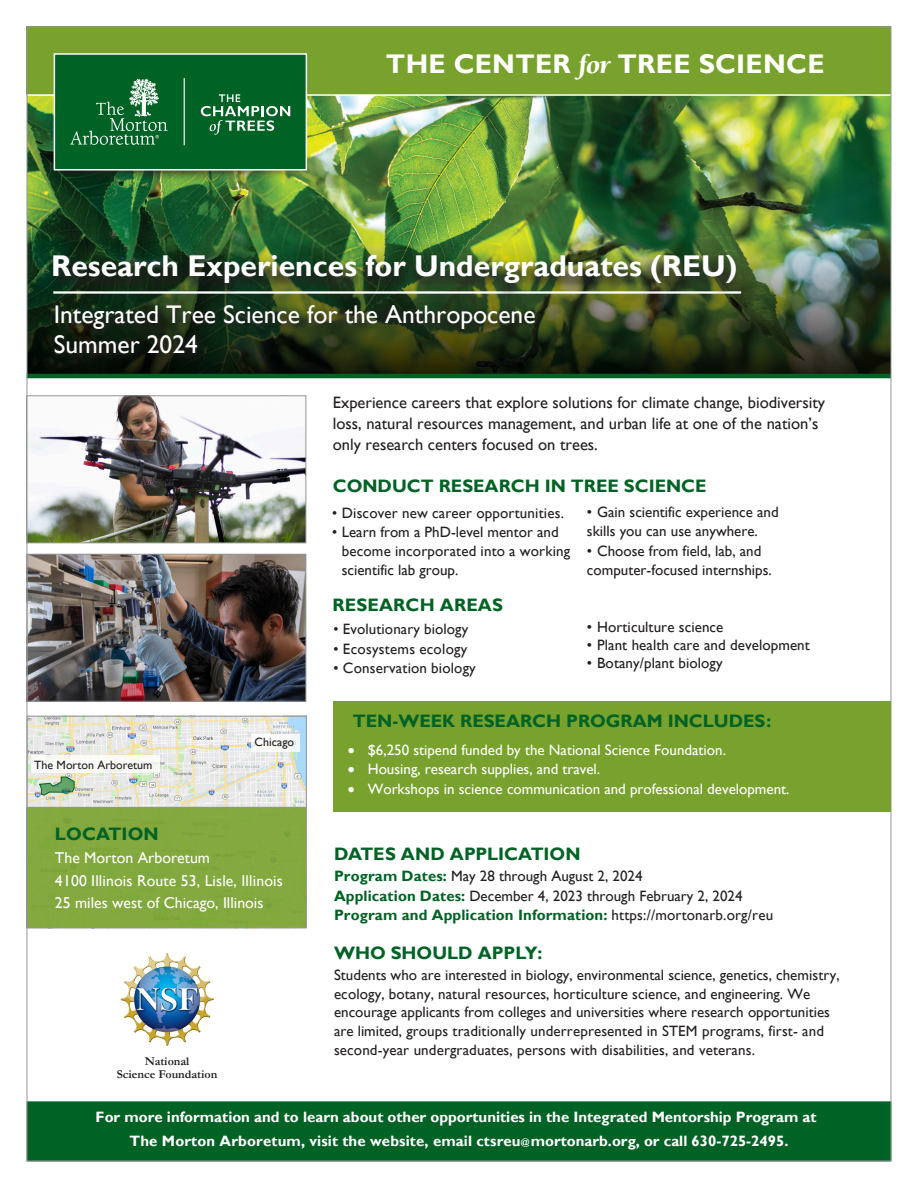
<style>
.page{position:relative;width:918px;height:1188px;background:#fff}
.page>*{position:absolute;margin:0;border:0;box-sizing:border-box;transform-origin:0 0}
.t1{font:700 30px "Gill Sans";color:#fff}
.t2{font:700 27px "Gill Sans";letter-spacing:.015em;color:#fff}
.t3{font:25.5px/29.4px "Gill Sans";color:#fff}
.t4{font:700 18px "Gill Sans";color:#006224}
.t5{font:16.5px/21px "Gill Sans";color:#231f20}
.t6{font:15.75px/22.5px "Gill Sans";color:#fff}
.t7{font:15px/19.5px "Gill Sans";color:#231f20}
.t8{font:700 15px "Gill Sans";color:#fff}
.t9{font:15px "Gill Sans";color:#fff}
.t10{font:15px "Gill Sans";letter-spacing:.005em;color:#221e1f}
.t11{font:12px "Gill Sans";color:#231f20}
.t12{font:700 12px/13.5px "Garamond";color:#231f20;text-align:center}
.s1{font-family:"Berkeley";font-weight:900;font-style:italic}
.s2{font-style:inherit}
.s3{color:#221e1f}
.s4{font-weight:700;color:#006224}
.s5{font-size:9px}
</style>
<div class="page">
<img style="left:29px;top:718px;width:276px;height:89px">
<div style="left:27px;top:807px;width:279px;height:121px;background:#83a93f"></div>
<svg style="left:39px;top:776px;width:36px;height:20px"></svg>
<div style="left:31px;top:755px;width:128px;height:18px;background:#fff"></div>
<svg style="left:251px;top:734px;width:48px;height:18px"></svg>
<div style="left:27px;top:716px;width:280px;height:212px;border:1px solid #939598"></div>
<img style="left:29px;top:397px;width:275px;height:144px">
<div style="left:26px;top:395px;width:280px;height:148px;border:1px solid #939598"></div>
<img style="left:29px;top:556px;width:275px;height:144px">
<div style="left:27px;top:554px;width:279px;height:148px;border:1px solid #939598"></div>
<div style="left:27px;top:1101px;width:864px;height:60px;background:#006224"></div>
<img style="left:29px;top:96px;width:860px;height:144px">
<img style="left:29px;top:240px;width:860px;height:134px">
<hr style="left:27px;top:374px;width:864px;height:4px;background:#006224">
<div style="left:27px;top:27px;width:864px;height:68px;background:#78a22d"></div>
<hr style="left:27px;top:94px;width:864px;height:2px;background:#fff">
<div style="left:333px;top:701px;width:558px;height:110px;background:#78a22d"></div>
<div style="left:57px;top:154px;width:248px;height:29px;background:#231f20;opacity:.75"></div>
<div style="left:54px;top:53px;width:253px;height:118px;background:#006224;border:2px solid #fff"></div>
<hr style="left:184px;top:78px;width:1px;height:67px;background:#fff">
<svg style="left:70px;top:78px;width:98px;height:67px"></svg>
<svg style="left:201px;top:94px;width:89px;height:41px"></svg>
<hr style="left:27px;top:807px;width:280px;height:1px;background:#939598">
<img style="left:120px;top:953px;width:94px;height:93px">
<div style="left:49px;top:253px;width:687px;height:112px;background:#231f20;opacity:.75"></div>
<p class="t2" style="left:386px;top:48px;width:440px">THE CENTER <span class="s1">for</span> TREE SCIENCE</p>
<h1 class="t1" style="left:51px;top:248px;width:688px">Research Experiences for Undergraduates (REU)</h1>
<p class="t3" style="left:54px;top:300px;width:483px">Integrated Tree Science for the Anthropocene<br>Summer 2024</p>
<p class="t11" style="left:34px;top:758px;width:120px">The Morton Arboretum</p>
<p class="t11" style="left:254px;top:735px;width:41px">Chicago</p>
<p class="t4" style="left:55px;top:823px;width:105px">LOCATION</p>
<p class="t6" style="left:55px;top:847px;width:229px">The Morton Arboretum<br>4100 Illinois Route 53, Lisle, Illinois<br>25 miles west of Chicago, Illinois</p>
<p class="t12" style="left:117px;top:1054px;width:102px">National<br>Science Foundation</p>
<p class="t5" style="left:333px;top:392px;width:494px">Experience careers that explore solutions for climate change, biodiversity loss, natural resources management, and urban life at one of the nation’s only research centers focused on trees.</p>
<p class="t4" style="left:333px;top:475px;width:375px">CONDUCT RESEARCH IN TREE SCIENCE</p>
<p class="t7" style="left:332px;top:503px;width:234px"><span class="s2">•</span> Discover new career opportunities.</p>
<p class="t7" style="left:342px;top:523px;width:230px;text-indent:-10px"><span class="s2">•</span> Learn from a PhD-level mentor and become incorporated into a working scientific lab group.</p>
<p class="t4" style="left:333px;top:594px;width:172px">RESEARCH AREAS</p>
<p class="t7" style="left:333px;top:620px;width:137px"><span class="s2">•</span> Evolutionary biology</p>
<p class="t7" style="left:333px;top:639px;width:136px"><span class="s2">•</span> Ecosystems ecology</p>
<p class="t7" style="left:333px;top:659px;width:145px"><span class="s2">•</span> Conservation biology</p>
<p class="t4" style="left:353px;top:710px;width:420px">TEN-WEEK RESEARCH PROGRAM INCLUDES:</p>
<p class="t9" style="left:348px;top:741px;width:380px">• $6,250 stipend funded by the National Science Foundation.</p>
<p class="t9" style="left:348px;top:761px;width:254px">• Housing, research supplies, and travel.</p>
<p class="t9" style="left:348px;top:780px;width:443px">• Workshops in science communication and professional development.</p>
<p class="t7" style="left:587px;top:502px;width:193px"><span class="s3">•</span> Gain scientific experience and skills you can use anywhere.</p>
<p class="t7" style="left:587px;top:541px;width:186px"><span class="s3">•</span> Choose from field, lab, and computer-focused internships.</p>
<p class="t10" style="left:587px;top:619px;width:138px">• Horticulture science</p>
<p class="t10" style="left:587px;top:637px;width:224px">• Plant health care and development</p>
<p class="t10" style="left:587px;top:655px;width:137px">• Botany/plant biology</p>
<p class="t4" style="left:334px;top:843px;width:248px">DATES AND APPLICATION</p>
<p class="t7" style="left:334px;top:867px;width:441px"><span class="s4">Program Dates:</span> May 28 through August 2, 2024<br><span class="s4">Application Dates:</span> December 4, 2023 through February 2, 2024<br><span class="s4">Program and Application Information:</span> https://mortonarb.org/reu</p>
<p class="t4" style="left:334px;top:943px;width:210px">WHO SHOULD APPLY:</p>
<p class="t7" style="left:334px;top:965px;width:507px;line-height:18.9px">Students who are interested in biology, environmental science, genetics, chemistry, ecology, botany, natural resources, horticulture science, and engineering. We encourage applicants from colleges and universities where research opportunities are limited, groups traditionally underrepresented in STEM programs, first- and second-year undergraduates, persons with disabilities, and veterans.</p>
<p class="t8" style="left:96px;top:1108px;width:722px">For more information and to learn about other opportunities in the Integrated Mentorship Program at</p>
<p class="t8" style="left:130px;top:1132px;width:660px">The Morton Arboretum, visit the website, email ctsreu<span class="s5">@</span>mortonarb.org, or call 630-725-2495.</p>
</div>
